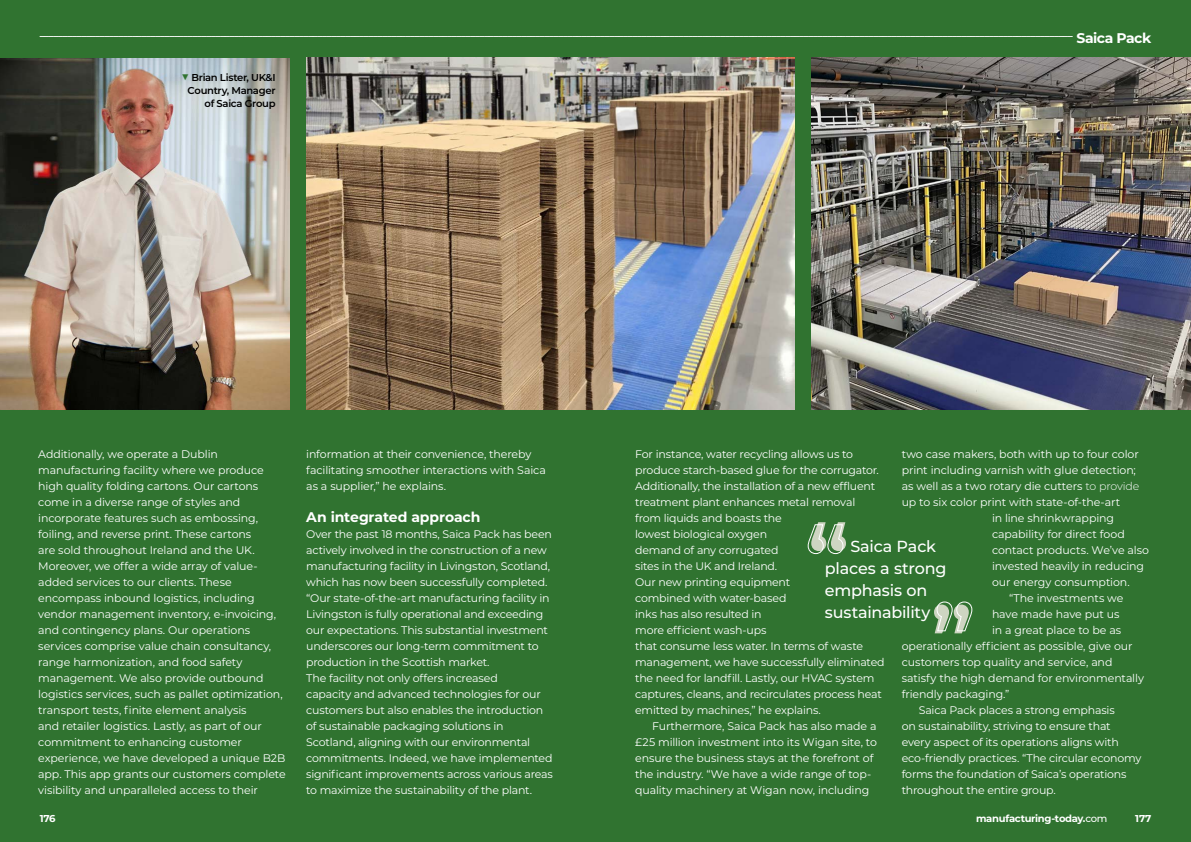
<style>
.page{position:relative;width:1191px;height:842px;background:#307330}
.page>*{position:absolute;margin:0;border:0;box-sizing:border-box;transform-origin:0 0}
.t1{font:500 16px/22px "Montserrat";letter-spacing:-.015em;color:#fff}
.t2{font:700 14px "Montserrat";letter-spacing:-.01em;color:#fff}
.t3{font:700 14px "Montserrat";letter-spacing:-.04em;color:#fff}
.t4{font:11px/16px "Montserrat";letter-spacing:-.015em;color:#fff}
.t5{font:700 10px "Montserrat";letter-spacing:-.03em;color:#fff}
.t6{font:600 10px/13px "Montserrat";letter-spacing:-.03em;color:#000;text-align:right}
.s1{font-size:14px;color:#307330}
.s2{font-weight:300}
.s3{font-weight:500}
</style>
<div class="page">
<img style="left:0;top:58px;width:289px;height:352px">
<img style="left:306px;top:58px;width:488px;height:352px">
<img style="left:811px;top:58px;width:380px;height:352px">
<svg style="left:807px;top:522px;width:39px;height:32px"></svg>
<svg style="left:934px;top:601px;width:38px;height:32px"></svg>
<p class="t5" style="left:40px;top:25px;width:1034px">_______________________________________________________________________________________________________________________________________________________________________________________________________________________________</p>
<p class="t3" style="left:1076px;top:27px;width:76px">Saica Pack</p>
<p class="t6" style="left:181px;top:70px;width:96px"><span class="s1">▼</span> Brian Lister, UK&amp;I<br>Country, Manager of Saica Group</p>
<p class="t4" style="left:635px;top:445px;width:251px">For instance, water recycling allows us to produce starch-based glue for the corrugator.<br>Additionally, the installation of a new effluent treatment plant enhances metal removal<br>from liquids and boasts the<br>lowest biological oxygen<br>demand of any corrugated<br>sites in the UK and Ireland.<br>Our new printing equipment<br>combined with water-based<br>inks has also resulted in<br>more efficient wash-ups<br>that consume less water. In terms of waste management, we have successfully eliminated the need for landfill. Lastly, our HVAC system captures, cleans, and recirculates process heat emitted by machines,” he explains.</p>
<p class="t4" style="left:635px;top:717px;width:243px;text-indent:17px">Furthermore, Saica Pack has also made a £25 million investment into its Wigan site, to ensure the business stays at the forefront of the industry. “We have a wide range of top&shy;quality machinery at Wigan now, including</p>
<p class="t4" style="left:901px;top:446px;width:239px">two case makers, both with up to four color</p>
<p class="t4" style="left:901px;top:462px;width:236px">print including varnish with glue detection;</p>
<p class="t4" style="left:901px;top:478px;width:239px">as well as a two rotary die cutters <span class="s2">to provide</span></p>
<p class="t4" style="left:901px;top:494px;width:220px">up to six color print with state-of-the-art</p>
<p class="t4" style="left:992px;top:510px;width:124px">in line shrinkwrapping</p>
<p class="t4" style="left:992px;top:526px;width:134px">capability for direct food</p>
<p class="t4" style="left:992px;top:542px;width:159px">contact products. We’ve also</p>
<p class="t4" style="left:992px;top:558px;width:154px">invested heavily in reducing</p>
<p class="t4" style="left:992px;top:574px;width:139px">our energy consumption.</p>
<p class="t4" style="left:1009px;top:590px;width:116px">“The investments we</p>
<p class="t4" style="left:992px;top:606px;width:129px">have made have put us</p>
<p class="t4" style="left:992px;top:622px;width:131px">in a great place to be as</p>
<p class="t4" style="left:901px;top:638px;width:232px">operationally efficient as possible, give our</p>
<p class="t4" style="left:901px;top:654px;width:212px">customers top quality and service, and</p>
<p class="t4" style="left:901px;top:670px;width:244px">satisfy the high demand for environmentally</p>
<p class="t4" style="left:901px;top:686px;width:109px">friendly packaging.”</p>
<p class="t4" style="left:918px;top:702px;width:197px">Saica Pack places a strong emphasis</p>
<p class="t4" style="left:901px;top:718px;width:210px">on sustainability, striving to ensure that</p>
<p class="t4" style="left:901px;top:734px;width:219px">every aspect of its operations aligns with</p>
<p class="t4" style="left:901px;top:750px;width:241px">eco-friendly practices. “The circular economy</p>
<p class="t4" style="left:901px;top:766px;width:226px">forms the foundation of Saica’s operations</p>
<p class="t4" style="left:901px;top:782px;width:155px">throughout the entire group.</p>
<p class="t4" style="left:38px;top:446px;width:249px">Additionally, we operate a Dublin manufacturing facility where we produce high quality folding cartons. Our cartons come in a diverse range of styles and incorporate features such as embossing, foiling, and reverse print. These cartons<br>are sold throughout Ireland and the UK.<br>Moreover, we offer a wide array of value&shy;added services to our clients. These encompass inbound logistics, including vendor management inventory, e-invoicing, and contingency plans. Our operations services comprise value chain consultancy, range harmonization, and food safety management. We also provide outbound logistics services, such as pallet optimization, transport tests, finite element analysis<br>and retailer logistics. Lastly, as part of our commitment to enhancing customer experience, we have developed a unique B2B app. This app grants our customers complete visibility and unparalleled access to their</p>
<p class="t4" style="left:306px;top:446px;width:241px">information at their convenience, thereby facilitating smoother interactions with Saica as a supplier,” he explains.</p>
<p class="t2" style="left:306px;top:507px;width:176px">An integrated approach</p>
<p class="t4" style="left:306px;top:525px;width:248px">Over the past 18 months, Saica Pack has been actively involved in the construction of a new manufacturing facility in Livingston, Scotland, which has now been successfully completed. “Our state-of-the-art manufacturing facility in Livingston is fully operational and exceeding our expectations. This substantial investment underscores our long-term commitment to production in the Scottish market.<br>The facility not only offers increased<br>capacity and advanced technologies for our customers but also enables the introduction of sustainable packaging solutions in Scotland, aligning with our environmental commitments. Indeed, we have implemented significant improvements across various areas to maximize the sustainability of the plant.</p>
<h1 class="t1" style="left:825px;top:534px;width:123px;text-indent:25px">Saica Pack places a strong emphasis on sustainability</h1>
<p class="t5" style="left:40px;top:811px;width:17px">176</p>
<p class="t5" style="left:976px;top:811px;width:133px">manufacturing-today.<span class="s3">com</span></p>
<p class="t5" style="left:1135px;top:811px;width:17px">177</p>
</div>
